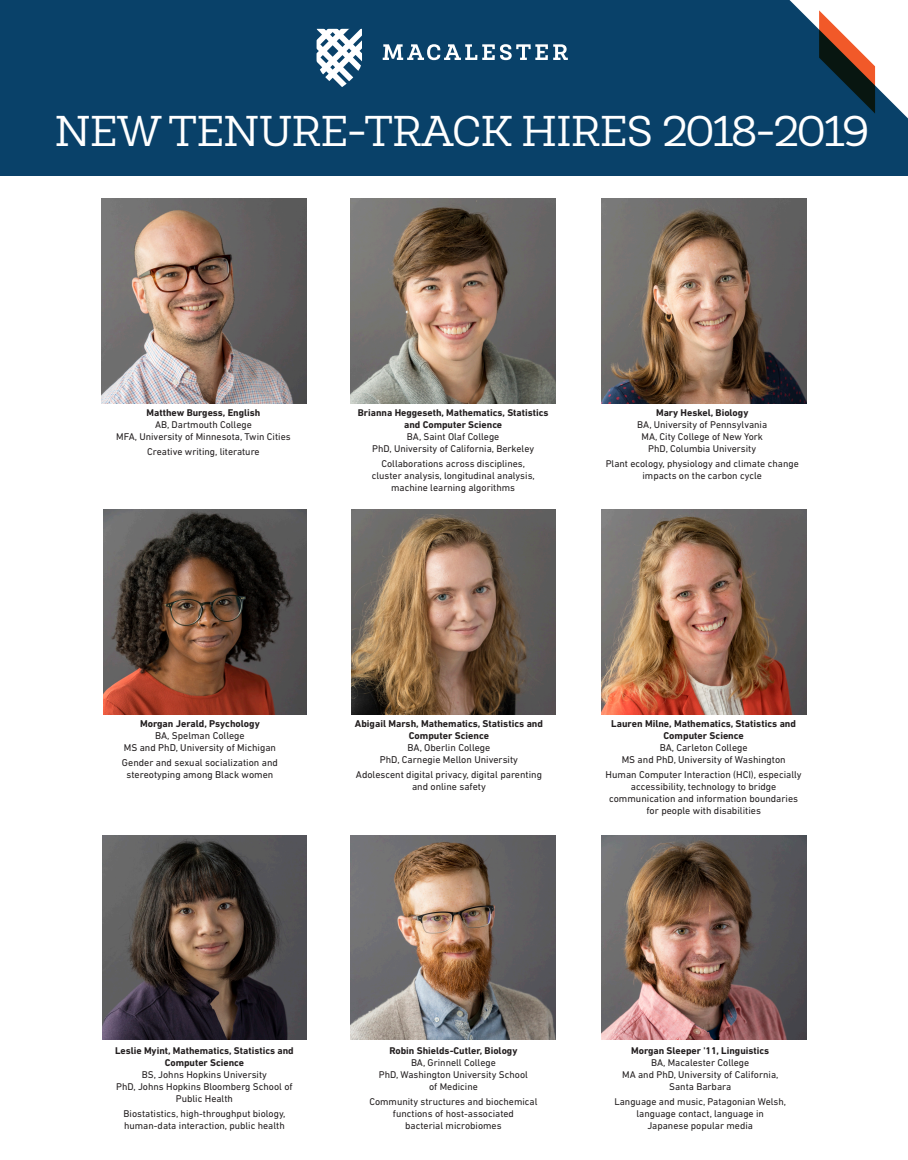
<style>
.page{position:relative;width:908px;height:1160px;background:#fff}
.page>*{position:absolute;margin:0;border:0;box-sizing:border-box;transform-origin:0 0}
.t1{font:43.75px "Newslab";letter-spacing:-.01em;color:#fff}
.t2{font:10.04px/12.1px "DIN Next LT Pro";color:#231f20;text-align:center}
.t3{font:700 10.04px/12.1px "DIN Next LT Pro";color:#231f20;text-align:center}
.t4{font:9.94px/11.9px "DIN Next LT Pro";color:#231f20;text-align:center}
.t5{font:700 9.94px/11.9px "DIN Next LT Pro";color:#231f20;text-align:center}
</style>
<div class="page">
<div style="left:0;top:0;width:907px;height:175px;background:#094169"></div>
<svg style="left:316px;top:29px;width:46px;height:58px"></svg>
<svg style="left:382px;top:44px;width:112px;height:16px"></svg>
<svg style="left:500px;top:44px;width:47px;height:16px"></svg>
<svg style="left:553px;top:44px;width:14px;height:16px"></svg>
<svg style="left:789px;top:0;width:118px;height:118px"></svg>
<img style="left:101px;top:198px;width:205px;height:205px">
<img style="left:350px;top:198px;width:205px;height:205px">
<img style="left:601px;top:198px;width:205px;height:205px">
<img style="left:104px;top:509px;width:202px;height:205px">
<img style="left:351px;top:509px;width:204px;height:205px">
<img style="left:601px;top:509px;width:205px;height:205px">
<img style="left:103px;top:835px;width:204px;height:204px">
<img style="left:351px;top:835px;width:204px;height:204px">
<img style="left:601px;top:835px;width:205px;height:204px">
<p class="t1" style="left:55px;top:104px;width:815px">NEW TENURE-TRACK HIRES 2018-2019</p>
<p class="t5" style="left:146px;top:407px;width:115px">Matthew Burgess, English</p>
<p class="t4" style="left:155px;top:419px;width:98px">AB, Dartmouth College</p>
<p class="t4" style="left:116px;top:431px;width:176px">MFA, University of Minnesota, Twin Cities</p>
<p class="t4" style="left:147px;top:446px;width:114px">Creative writing, literature</p>
<p class="t5" style="left:358px;top:407px;width:192px">Brianna Heggeseth, Mathematics, Statistics and Computer Science</p>
<p class="t4" style="left:407px;top:431px;width:94px">BA, Saint Olaf College</p>
<p class="t4" style="left:372px;top:443px;width:163px">PhD, University of California, Berkeley</p>
<p class="t4" style="left:371px;top:458px;width:164px">Collaborations across disciplines, cluster analysis, longitudinal analysis, machine learning algorithms</p>
<p class="t5" style="left:656px;top:407px;width:94px">Mary Heskel, Biology</p>
<p class="t4" style="left:637px;top:419px;width:131px">BA, University of Pennsylvania</p>
<p class="t4" style="left:641px;top:431px;width:123px">MA, City College of New York</p>
<p class="t4" style="left:648px;top:443px;width:109px">PhD, Columbia University</p>
<p class="t4" style="left:605px;top:458px;width:194px">Plant ecology, physiology and climate change impacts on the carbon cycle</p>
<p class="t3" style="left:140px;top:717px;width:121px">Morgan Jerald, Psychology</p>
<p class="t2" style="left:155px;top:729px;width:91px">BA, Spelman College</p>
<p class="t2" style="left:124px;top:741px;width:154px">MS and PhD, University of Michigan</p>
<p class="t2" style="left:122px;top:756px;width:157px">Gender and sexual socialization and stereotyping among Black women</p>
<p class="t3" style="left:355px;top:717px;width:190px">Abigail Marsh, Mathematics, Statistics and<br>Computer Science</p>
<p class="t2" style="left:407px;top:741px;width:84px">BA, Oberlin College</p>
<p class="t2" style="left:380px;top:753px;width:140px">PhD, Carnegie Mellon University</p>
<p class="t2" style="left:356px;top:768px;width:187px">Adolescent digital privacy, digital parenting and online safety</p>
<p class="t3" style="left:611px;top:717px;width:186px">Lauren Milne, Mathematics, Statistics and<br>Computer Science</p>
<p class="t2" style="left:659px;top:741px;width:89px">BA, Carleton College</p>
<p class="t2" style="left:621px;top:753px;width:165px">MS and PhD, University of Washington</p>
<p class="t2" style="left:605px;top:768px;width:198px">Human Computer Interaction (HCI), especially accessibility, technology to bridge communication and information boundaries for people with disabilities</p>
<p class="t5" style="left:115px;top:1044px;width:180px">Leslie Myint, Mathematics, Statistics and<br>Computer Science</p>
<p class="t4" style="left:142px;top:1068px;width:126px">BS, Johns Hopkins University</p>
<p class="t4" style="left:116px;top:1080px;width:178px">PhD, Johns Hopkins Bloomberg School of<br>Public Health</p>
<p class="t4" style="left:124px;top:1107px;width:163px;text-align:left">Biostatistics, high-throughput biology, human-data interaction, public health</p>
<p class="t5" style="left:389px;top:1044px;width:129px">Robin Shields-Cutler, Biology</p>
<p class="t4" style="left:411px;top:1056px;width:86px">BA, Grinnell College</p>
<p class="t4" style="left:379px;top:1068px;width:150px">PhD, Washington University School of Medicine</p>
<p class="t4" style="left:369px;top:1095px;width:169px">Community structures and biochemical functions of host-associated<br>bacterial microbiomes</p>
<p class="t5" style="left:631px;top:1044px;width:139px">Morgan Sleeper '11, Linguistics</p>
<p class="t4" style="left:651px;top:1056px;width:100px">BA, Macalester College</p>
<p class="t4" style="left:622px;top:1068px;width:158px">MA and PhD, University of California,<br>Santa Barbara</p>
<p class="t4" style="left:614px;top:1095px;width:173px">Language and music, Patagonian Welsh, language contact, language in<br>Japanese popular media</p>
</div>
